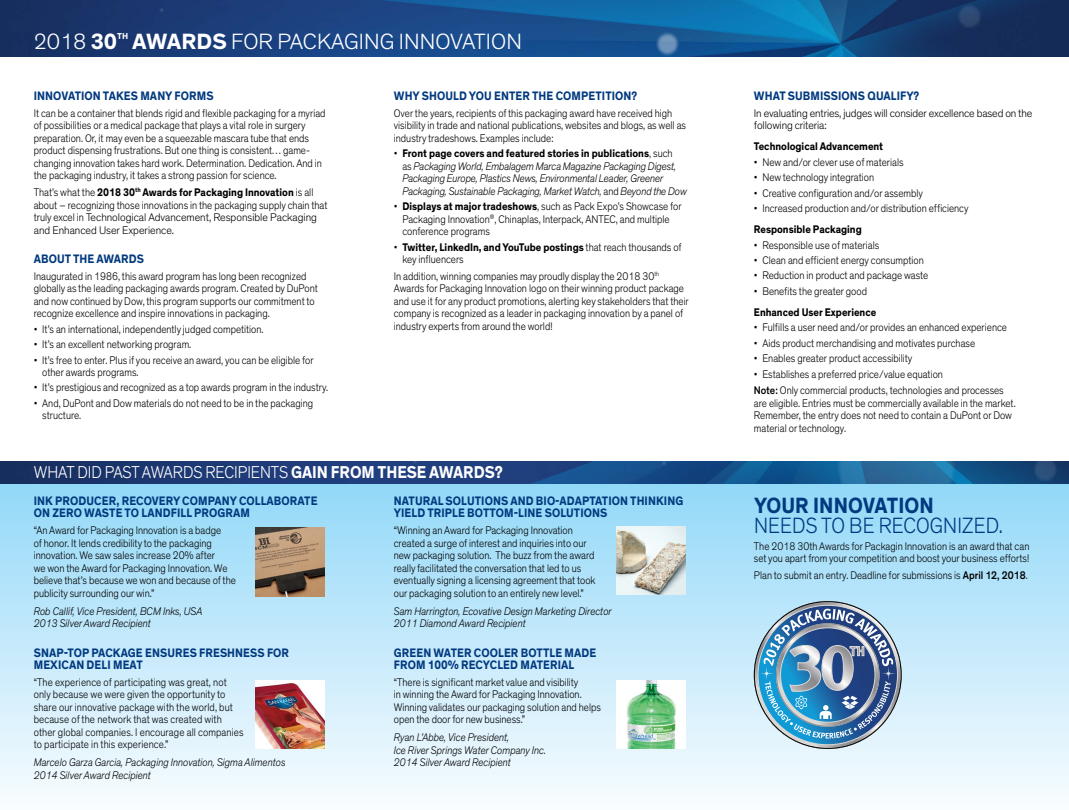
<style>
.page{position:relative;width:1069px;height:810px;background:#fff}
.page>*{position:absolute;margin:0;border:0;box-sizing:border-box;transform-origin:0 0}
.t1{font:300 22.5px "Dow Corporate";letter-spacing:.005em;color:#fff}
.t2{font:300 22.5px "Dow Corporate";letter-spacing:.01em;color:#01397f;scale:.9 1}
.t3{font:700 22.5px "Dow Corporate";letter-spacing:.01em;color:#01397f;scale:.9 1}
.t4{font:300 17.5px "Dow Corporate";color:#fff;scale:.9 1}
.t5{font:700 12.5px/12.5px "Dow Corporate";letter-spacing:.01em;color:#01397f;scale:.9 1}
.t6{font:300 11.25px/12.5px "Dow Corporate";color:#000;scale:.9 1}
.t7{font:italic 300 11.25px/12.5px "Dow Corporate";letter-spacing:-.005em;color:#000;scale:.9 1}
.t8{font:300 11.25px/12.5px "Dow Corporate";color:#000}
.t9{font:700 11.25px "Dow Corporate";color:#000;scale:.9 1}
.t10{font:700 8.75px "Dow Corporate";color:#fff}
.s1{font-weight:700}
.s2{font-style:normal}
.s3{font-weight:700;font-style:normal}
.s4{font-weight:500}
</style>
<div class="page">
<div style="left:0;top:484px;width:1069px;height:326px;background:linear-gradient(to bottom,#93d8f8,#f9fcff)"></div>
<img style="left:0;top:461px;width:1069px;height:23px">
<img style="left:0;top:0;width:1069px;height:56px">
<svg style="left:754px;top:601px;width:147px;height:148px"></svg>
<img style="left:255px;top:527px;width:69px;height:69px">
<img style="left:616px;top:526px;width:69px;height:69px">
<img style="left:616px;top:680px;width:69px;height:69px">
<img style="left:255px;top:680px;width:69px;height:69px">
<h1 class="t1" style="left:34px;top:29px;width:85px">2018 <span class="s1">30</span></h1>
<p class="t10" style="left:117px;top:31px;width:13px">TH</p>
<h1 class="t1" style="left:132px;top:29px;width:391px"><span class="s1">AWARDS</span> FOR PACKAGING INNOVATION</h1>
<p class="t5" style="left:34px;top:90px;width:201px">INNOVATION TAKES MANY FORMS</p>
<p class="t6" style="left:34px;top:107px;width:326px">It can be a container that blends rigid and flexible packaging for a myriad of possibilities or a medical package that plays a vital role in surgery preparation. Or, it may even be a squeezable mascara tube that ends product dispensing frustrations. But one thing is consistent… game&shy;changing innovation takes hard work. Determination. Dedication. And in the packaging industry, it takes a strong passion for science.</p>
<p class="t6" style="left:34px;top:186px;width:328px">That’s what the <span class="s1">2018 30</span><sup>th</sup> <span class="s1">Awards for Packaging Innovation</span> is all about – recognizing those innovations in the packaging supply chain that truly excel in Technological Advancement, Responsible Packaging and Enhanced User Experience.</p>
<p class="t5" style="left:34px;top:253px;width:124px">ABOUT THE AWARDS</p>
<p class="t6" style="left:34px;top:270px;width:317px">Inaugurated in 1986, this award program has long been recognized globally as the leading packaging awards program. Created by DuPont and now continued by Dow, this program supports our commitment to recognize excellence and inspire innovations in packaging.</p>
<p class="t6" style="left:34px;top:323px;width:257px">• It’s an international, independently judged competition.</p>
<p class="t6" style="left:34px;top:338px;width:177px">• It’s an excellent networking program.</p>
<p class="t6" style="left:42px;top:354px;width:303px;text-indent:-9px">• It’s free to enter. Plus if you receive an award, you can be eligible for other awards programs.</p>
<p class="t6" style="left:34px;top:382px;width:329px">• It’s prestigious and recognized as a top awards program in the industry.</p>
<p class="t6" style="left:42px;top:397px;width:302px;text-indent:-9px">• And, DuPont and Dow materials do not need to be in the packaging structure.</p>
<p class="t5" style="left:394px;top:90px;width:272px">WHY SHOULD YOU ENTER THE COMPETITION?</p>
<p class="t6" style="left:394px;top:107px;width:326px">Over the years, recipients of this packaging award have received high visibility in trade and national publications, websites and blogs, as well as industry tradeshows. Examples include:</p>
<p class="t7" style="left:402px;top:147px;width:318px;text-indent:-9px"><span class="s2">•</span> <span class="s3">Front page covers and featured stories in publications</span><span class="s2">, such<br>as</span> Packaging World, Embalagem Marca Magazine Packaging Digest, Packaging Europe, Plastics News, Environmental Leader, Greener Packaging, Sustainable Packaging, Market Watch, <span class="s2">and</span> Beyond the Dow</p>
<p class="t6" style="left:402px;top:200px;width:312px;text-indent:-9px">• <span class="s1">Displays at major tradeshows</span>, such as Pack Expo’s Showcase for<br>Packaging Innovation<sup>®</sup>, Chinaplas, Interpack, ANTEC, and multiple conference programs</p>
<p class="t6" style="left:402px;top:241px;width:312px;text-indent:-9px">• <span class="s1">Twitter, LinkedIn, and YouTube postings</span> that reach thousands of key influencers</p>
<p class="t6" style="left:394px;top:270px;width:329px">In addition, winning companies may proudly display the 2018 30<sup>th </sup>Awards for Packaging Innovation logo on their winning product package and use it for any product promotions, alerting key stakeholders that their company is recognized as a leader in packaging innovation by a panel of industry experts from around the world!</p>
<h2 class="t4" style="left:34px;top:462px;width:523px">WHAT DID PAST AWARDS RECIPIENTS <span class="s1">GAIN FROM THESE AWARDS?</span></h2>
<p class="t5" style="left:34px;top:495px;width:317px">INK PRODUCER, RECOVERY COMPANY COLLABORATE<br>ON ZERO WASTE TO LANDFILL PROGRAM</p>
<p class="t6" style="left:34px;top:524px;width:226px">“An Award for Packaging Innovation is a badge<br>of honor. It lends credibility to the packaging innovation. We saw sales increase 20% after<br>we won the Award for Packaging Innovation. We believe that’s because we won and because of the publicity surrounding our win.”</p>
<p class="t7" style="left:34px;top:605px;width:189px">Rob Callif, Vice President, BCM Inks, USA<br>2013 Silver Award Recipient</p>
<p class="t5" style="left:34px;top:646px;width:285px">SNAP-TOP PACKAGE ENSURES FRESHNESS FOR<br>MEXICAN DELI MEAT</p>
<p class="t6" style="left:34px;top:676px;width:235px">“The experience of participating was great, not only because we were given the opportunity to share our innovative package with the world, but because of the network that was created with other global companies. I encourage all companies to participate in this experience.”</p>
<p class="t7" style="left:34px;top:757px;width:281px">Marcelo Garza Garcia, Packaging Innovation, Sigma Alimentos<br>2014 Silver Award Recipient</p>
<p class="t5" style="left:394px;top:495px;width:323px">NATURAL SOLUTIONS AND BIO-ADAPTATION THINKING<br>YIELD TRIPLE BOTTOM-LINE SOLUTIONS</p>
<p class="t6" style="left:394px;top:524px;width:226px">“Winning an Award for Packaging Innovation created a surge of interest and inquiries into our new packaging solution. The buzz from the award really facilitated the conversation that led to us eventually signing a licensing agreement that took our packaging solution to an entirely new level.”</p>
<p class="t7" style="left:394px;top:605px;width:244px">Sam Harrington, Ecovative Design Marketing Director<br>2011 Diamond Award Recipient</p>
<p class="t5" style="left:394px;top:646px;width:226px">GREEN WATER COOLER BOTTLE MADE<br>FROM 100% RECYCLED MATERIAL</p>
<p class="t6" style="left:394px;top:676px;width:232px">“There is significant market value and visibility<br>in winning the Award for Packaging Innovation.<br>Winning validates our packaging solution and helps open the door for new business.”</p>
<p class="t7" style="left:394px;top:732px;width:171px">Ryan L’Abbe, Vice President,<br>Ice River Springs Water Company Inc.<br>2014 Silver Award Recipient</p>
<p class="t5" style="left:754px;top:90px;width:185px">WHAT SUBMISSIONS QUALIFY?</p>
<p class="t8" style="left:754px;top:107px;width:280px">In evaluating entries, judges will consider excellence based on the following criteria:</p>
<p class="t9" style="left:754px;top:140px;width:145px">Technological Advancement</p>
<p class="t6" style="left:754px;top:156px;width:168px">• New and/or clever use of materials</p>
<p class="t6" style="left:754px;top:171px;width:135px">• New technology integration</p>
<p class="t6" style="left:754px;top:187px;width:189px">• Creative configuration and/or assembly</p>
<p class="t6" style="left:754px;top:202px;width:240px">• Increased production and/or distribution efficiency</p>
<p class="t9" style="left:754px;top:222px;width:121px">Responsible Packaging</p>
<p class="t6" style="left:754px;top:239px;width:141px">• Responsible use of materials</p>
<p class="t6" style="left:754px;top:254px;width:190px">• Clean and efficient energy consumption</p>
<p class="t6" style="left:754px;top:270px;width:195px">• Reduction in product and package waste</p>
<p class="t6" style="left:754px;top:285px;width:127px">• Benefits the greater good</p>
<p class="t9" style="left:754px;top:305px;width:137px">Enhanced User Experience</p>
<p class="t6" style="left:754px;top:322px;width:283px">• Fulfills a user need and/or provides an enhanced experience</p>
<p class="t6" style="left:754px;top:337px;width:247px">• Aids product merchandising and motivates purchase</p>
<p class="t6" style="left:754px;top:352px;width:178px">• Enables greater product accessibility</p>
<p class="t6" style="left:754px;top:366px;width:279px;line-height:16.8px">• Establishes a preferred price/value equation<br><span class="s4">Note:</span> Only commercial products, technologies and processes</p>
<p class="t6" style="left:754px;top:397px;width:292px">are eligible. Entries must be commercially available in the market.<br>Remember, the entry does not need to contain a DuPont or Dow material or technology.</p>
<h1 class="t3" style="left:754px;top:491px;width:201px">YOUR INNOVATION</h1>
<h1 class="t2" style="left:754px;top:512px;width:278px">NEEDS TO BE RECOGNIZED.</h1>
<p class="t6" style="left:754px;top:540px;width:308px">The 2018 30th Awards for Packagin Innovation is an award that can set you apart from your competition and boost your business efforts!</p>
<p class="t6" style="left:754px;top:569px;width:306px">Plan to submit an entry. Deadline for submissions is <span class="s4">April 12, 2018</span>.</p>
</div>
